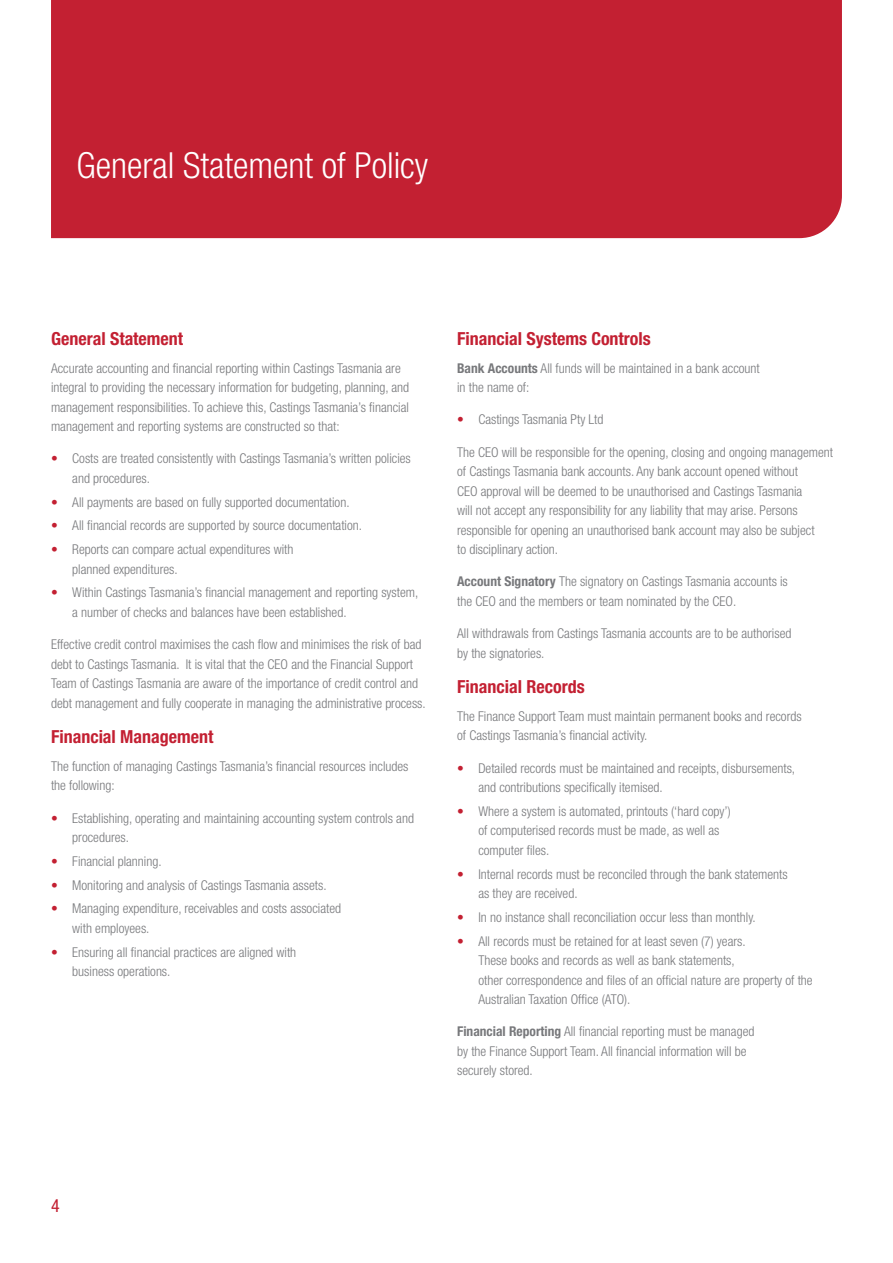
<style>
.page{position:relative;width:893px;height:1263px;background:#fff}
.page>*{position:absolute;margin:0;border:0;box-sizing:border-box;transform-origin:0 0}
.t1{font:300 condensed 36px "Helvetica Neue LT Std";color:#fff}
.t2{font:700 condensed 18px "Helvetica Neue LT Std";color:#c32032}
.t3{font:condensed 18px "Helvetica Neue LT Std";color:#c32032}
.t4{font:300 condensed 13.5px/19.5px "Helvetica Neue LT Std";color:#77787b}
.s1{color:#c32032}
.s2{font-weight:700}
</style>
<div class="page">
<div style="left:51px;top:0;width:791px;height:238px;background:#c32032"></div>
<h1 class="t1" style="left:77px;top:144px;width:353px">General Statement of Policy</h1>
<h2 class="t2" style="left:51px;top:327px;width:134px">General Statement</h2>
<p class="t4" style="left:51px;top:358px;width:360px">Accurate accounting and financial reporting within Castings Tasmania are integral to providing the necessary information for budgeting, planning, and management responsibilities. To achieve this, Castings Tasmania’s financial management and reporting systems are constructed so that:</p>
<p class="t4" style="left:72px;top:449px;width:340px;text-indent:-21px"><span class="s1">•</span> Costs are treated consistently with Castings Tasmania’s written policies and procedures.</p>
<p class="t4" style="left:51px;top:492px;width:300px"><span class="s1">•</span> All payments are based on fully supported documentation.</p>
<p class="t4" style="left:51px;top:516px;width:313px"><span class="s1">•</span> All financial records are supported by source documentation.</p>
<p class="t4" style="left:72px;top:539px;width:223px;text-indent:-21px"><span class="s1">•</span> Reports can compare actual expenditures with planned expenditures.</p>
<p class="t4" style="left:72px;top:583px;width:348px;text-indent:-21px"><span class="s1">•</span> Within Castings Tasmania’s financial management and reporting system, a number of checks and balances have been established.</p>
<p class="t4" style="left:51px;top:634px;width:376px">Effective credit control maximises the cash flow and minimises the risk of bad debt to Castings Tasmania. It is vital that the CEO and the Financial Support Team of Castings Tasmania are aware of the importance of credit control and debt management and fully cooperate in managing the administrative process.</p>
<h2 class="t2" style="left:51px;top:725px;width:164px">Financial Management</h2>
<p class="t4" style="left:51px;top:756px;width:359px">The function of managing Castings Tasmania’s financial resources includes the following:</p>
<p class="t4" style="left:72px;top:808px;width:343px;text-indent:-21px"><span class="s1">•</span> Establishing, operating and maintaining accounting system controls and procedures.</p>
<p class="t4" style="left:51px;top:851px;width:112px"><span class="s1">•</span> Financial planning.</p>
<p class="t4" style="left:51px;top:875px;width:277px"><span class="s1">•</span> Monitoring and analysis of Castings Tasmania assets.</p>
<p class="t4" style="left:72px;top:899px;width:270px;text-indent:-21px"><span class="s1">•</span> Managing expenditure, receivables and costs associated with employees.</p>
<p class="t4" style="left:72px;top:942px;width:225px;text-indent:-21px"><span class="s1">•</span> Ensuring all financial practices are aligned with business operations.</p>
<h2 class="t2" style="left:457px;top:327px;width:195px">Financial Systems Controls</h2>
<p class="t4" style="left:457px;top:358px;width:304px"><span class="s2">Bank Accounts</span> All funds will be maintained in a bank account in the name of:</p>
<p class="t4" style="left:457px;top:410px;width:148px"><span class="s1">•</span> Castings Tasmania Pty Ltd</p>
<p class="t4" style="left:457px;top:442px;width:377px">The CEO will be responsible for the opening, closing and ongoing management of Castings Tasmania bank accounts. Any bank account opened without<br>CEO approval will be deemed to be unauthorised and Castings Tasmania<br>will not accept any responsibility for any liability that may arise. Persons responsible for opening an unauthorised bank account may also be subject<br>to disciplinary action.</p>
<p class="t4" style="left:457px;top:572px;width:332px"><span class="s2">Account Signatory</span> The signatory on Castings Tasmania accounts is the CEO and the members or team nominated by the CEO.</p>
<p class="t4" style="left:457px;top:623px;width:336px">All withdrawals from Castings Tasmania accounts are to be authorised by the signatories.</p>
<h2 class="t2" style="left:457px;top:675px;width:129px">Financial Records</h2>
<p class="t4" style="left:457px;top:706px;width:346px">The Finance Support Team must maintain permanent books and records of Castings Tasmania’s financial activity.</p>
<p class="t4" style="left:478px;top:758px;width:318px;text-indent:-21px"><span class="s1">•</span> Detailed records must be maintained and receipts, disbursements, and contributions specifically itemised.</p>
<p class="t4" style="left:478px;top:801px;width:254px;text-indent:-21px"><span class="s1">•</span> Where a system is automated, printouts (‘hard copy’) of computerised records must be made, as well as computer files.</p>
<p class="t4" style="left:478px;top:864px;width:311px;text-indent:-21px"><span class="s1">•</span> Internal records must be reconciled through the bank statements as they are received.</p>
<p class="t4" style="left:457px;top:907px;width:300px"><span class="s1">•</span> In no instance shall reconciliation occur less than monthly.</p>
<p class="t4" style="left:478px;top:931px;width:336px;text-indent:-21px"><span class="s1">•</span> All records must be retained for at least seven (7) years.<br>These books and records as well as bank statements,<br>other correspondence and files of an official nature are property of the Australian Taxation Office (ATO).</p>
<p class="t4" style="left:457px;top:1022px;width:299px"><span class="s2">Financial Reporting</span> All financial reporting must be managed by the Finance Support Team. All financial information will be securely stored.</p>
<h2 class="t3" style="left:51px;top:1195px;width:10px">4</h2>
</div>
